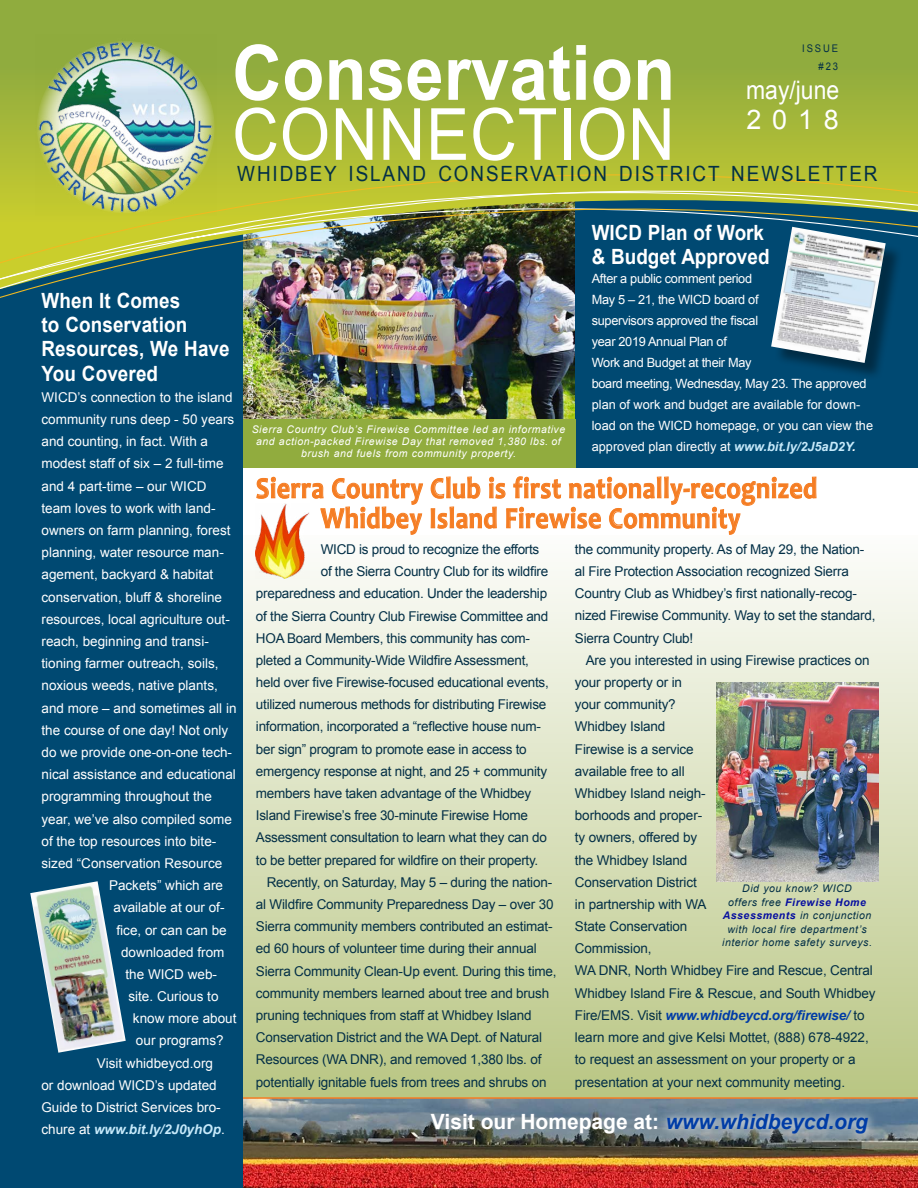
<style>
.page{position:relative;width:918px;height:1188px;background:#fff}
.page>*{position:absolute;margin:0;border:0;box-sizing:border-box;transform-origin:0 0}
.t1{font:700 76.5px "Arial";letter-spacing:.005em;color:#fff;scale:.9 1}
.t2{font:72px "Arial";letter-spacing:.01em;color:#fff;scale:.9 1}
.t3{font:700 30px/30px "Candara";letter-spacing:.025em;color:#f57d23;text-align:center;scale:.85 1}
.t4{font:27px "Arial";color:#fff}
.t5{font:25.5px "Arial";color:#fff;scale:.9 1}
.t6{font:700 21px/24px "Arial";letter-spacing:.005em;color:#fff;scale:.9 1}
.t7{font:21px "Arial";letter-spacing:.1em;color:#032f46;scale:.9 1}
.t8{font:700 21px "Arial";letter-spacing:.005em;color:#fff}
.t9{font:13.5px/22.2px "Arial";letter-spacing:-.015em;color:#032f46}
.t10{font:13.5px "Arial";color:#fff}
.t11{font:italic 700 13.5px "Arial";color:#c7eafb}
.t12{font:12.75px/21px "Arial";letter-spacing:-.025em;color:#fff}
.t13{font:italic 10.5px/12px "Arial";letter-spacing:.05em;color:#fff;text-align:center}
.t14{font:italic 10.5px/13.5px "Arial";letter-spacing:.05em;color:#032f46;text-align:center}
.t15{font:10.5px/18px "Arial";letter-spacing:.2em;color:#032f46;text-align:right;scale:.9 1}
.t16{font:italic 9px "Arial";letter-spacing:-.015em;color:#fff;scale:.9 1}
.s1{font-weight:400;font-style:normal;color:#fff}
.s2{font-weight:700;font-style:italic;color:#c7eafb}
.s3{font-weight:700;font-style:italic}
.s4{font-weight:700;font-style:italic;color:#003ca6}
.s5{font-weight:700;color:#060e9f}
.s6{font-style:italic;color:#003ca6}
</style>
<div class="page">
<img style="left:243px;top:312px;width:333px;height:107px">
<div style="left:0;top:41px;width:243px;height:1147px;background:#004972"></div>
<div style="left:576px;top:156px;width:342px;height:312px;background:#004972"></div>
<svg style="left:0;top:0;width:918px;height:137px;background:#96af3c"></svg>
<img style="left:0;top:137px;width:918px;height:175px">
<img style="left:35px;top:35px;width:181px;height:180px">
<img style="left:243px;top:1099px;width:675px;height:89px">
<div style="left:243px;top:536px;width:675px;height:562px;background:linear-gradient(to bottom,#fcfdfb,#b9c683)"></div>
<div style="left:243px;top:419px;width:333px;height:49px;background:#91ac3e"></div>
<svg style="left:256px;top:477px;width:167px;height:58px"></svg>
<svg style="left:430px;top:476px;width:387px;height:59px"></svg>
<hr style="left:243px;top:1097px;width:675px;height:2px;background:#f57d23">
<img style="left:30px;top:881px;width:96px;height:172px">
<div style="left:774px;top:230px;width:130px;height:151px;background:#000;opacity:.4"></div>
<img style="left:771px;top:227px;width:115px;height:136px">
<img style="left:717px;top:682px;width:162px;height:199px">
<img style="left:256px;top:504px;width:54px;height:74px">
<svg style="left:658px;top:1104px;width:219px;height:38px;background:#8193a1"></svg>
<h1 class="t1" style="left:232px;top:22px;width:494px">Conservation</h1>
<h2 class="t2" style="left:232px;top:87px;width:493px">CONNECTION</h2>
<h3 class="t7" style="left:237px;top:159px;width:713px">WHIDBEY ISLAND CONSERVATION DISTRICT NEWSLETTER</h3>
<p class="t15" style="left:802px;top:39px;width:41px">ISSUE #23</p>
<h3 class="t5" style="left:746px;top:73px;width:105px">may/june</h3>
<h3 class="t4" style="left:746px;top:102px;width:94px">2018</h3>
<h3 class="t6" style="left:42px;top:290px;width:211px">When It Comes<br>to Conservation<br>Resources, We Have<br>You Covered</h3>
<p class="t10" style="left:42px;top:388px;width:193px">WICD’s connection to the island</p>
<p class="t10" style="left:42px;top:410px;width:194px">community runs deep - 50 years</p>
<p class="t10" style="left:42px;top:433px;width:168px">and counting, in fact. With a</p>
<p class="t10" style="left:42px;top:455px;width:184px">modest staff of six – 2 full-time</p>
<p class="t10" style="left:42px;top:477px;width:167px">and 4 part-time – our WICD</p>
<p class="t10" style="left:42px;top:499px;width:176px">team loves to work with land-</p>
<p class="t10" style="left:42px;top:521px;width:191px">owners on farm planning, forest</p>
<p class="t10" style="left:42px;top:544px;width:184px">planning, water resource man-</p>
<p class="t10" style="left:42px;top:566px;width:173px">agement, backyard &amp; habitat</p>
<p class="t10" style="left:42px;top:588px;width:182px">conservation, bluff &amp; shoreline</p>
<p class="t10" style="left:42px;top:610px;width:190px">resources, local agriculture out-</p>
<p class="t10" style="left:42px;top:632px;width:169px">reach, beginning and transi-</p>
<p class="t10" style="left:42px;top:655px;width:179px">tioning farmer outreach, soils,</p>
<p class="t10" style="left:42px;top:677px;width:178px">noxious weeds, native plants,</p>
<p class="t10" style="left:42px;top:699px;width:196px">and more – and sometimes all in</p>
<p class="t10" style="left:42px;top:721px;width:188px">the course of one day! Not only</p>
<p class="t10" style="left:42px;top:743px;width:192px">do we provide one-on-one tech-</p>
<p class="t10" style="left:42px;top:766px;width:196px">nical assistance and educational</p>
<p class="t10" style="left:42px;top:788px;width:172px">programming throughout the</p>
<p class="t10" style="left:42px;top:810px;width:192px">year, we’ve also compiled some</p>
<p class="t10" style="left:42px;top:832px;width:176px">of the top resources into bite-</p>
<p class="t10" style="left:42px;top:854px;width:182px">sized “Conservation Resource</p>
<p class="t10" style="left:109px;top:877px;width:116px">Packets” which are</p>
<p class="t10" style="left:114px;top:899px;width:113px">available at our of-</p>
<p class="t10" style="left:117px;top:921px;width:112px">fice, or can can be</p>
<p class="t10" style="left:121px;top:943px;width:105px">downloaded from</p>
<p class="t10" style="left:125px;top:965px;width:93px">the WICD web-</p>
<p class="t10" style="left:128px;top:988px;width:92px">site. Curious to</p>
<p class="t10" style="left:133px;top:1010px;width:105px">know more about</p>
<p class="t10" style="left:136px;top:1032px;width:89px">our programs?</p>
<p class="t10" style="left:97px;top:1054px;width:118px">Visit whidbeycd.org</p>
<p class="t10" style="left:41px;top:1076px;width:177px">or download WICD’s updated</p>
<p class="t10" style="left:41px;top:1098px;width:181px">Guide to District Services bro-</p>
<p class="t11" style="left:41px;top:1121px;width:185px"><span class="s1">chure at</span> www.bit.ly/2J0yhOp<span class="s1">.</span></p>
<p class="t16" style="left:244px;top:413px;width:62px;rotate:-90deg">© Stacey Alexis</p>
<p class="t13" style="left:252px;top:423px;width:315px">Sierra Country Club’s Firewise Committee led an informative and action-packed Firewise Day that removed 1,380 lbs. of brush and fuels from community property.</p>
<h3 class="t6" style="left:592px;top:221px;width:199px">WICD Plan of Work &amp; Budget Approved</h3>
<p class="t12" style="left:592px;top:268px;width:283px">After a public comment period<br>May 5 – 21, the WICD board of<br>supervisors approved the fiscal<br>year 2019 Annual Plan of<br>Work and Budget at their May<br>board meeting, Wednesday, May 23. The approved plan of work and budget are available for down&shy;load on the WICD homepage, or you can view the approved plan directly at <span class="s2">www.bit.ly/2J5aD2Y</span><span class="s3">.</span></p>
<h3 class="t3" style="left:256px;top:473px;width:662px">Sierra Country Club is first nationally-recognized<br>Whidbey Island Firewise Community</h3>
<p class="t9" style="left:321px;top:538px;width:220px">WICD is proud to recognize the efforts</p>
<p class="t9" style="left:321px;top:560px;width:229px">of the Sierra Country Club for its wildfire</p>
<p class="t9" style="left:256px;top:583px;width:293px">preparedness and education. Under the leadership</p>
<p class="t9" style="left:256px;top:605px;width:294px">of the Sierra Country Club Firewise Committee and</p>
<p class="t9" style="left:256px;top:627px;width:276px">HOA Board Members, this community has com-</p>
<p class="t9" style="left:256px;top:649px;width:274px">pleted a Community-Wide Wildfire Assessment,</p>
<p class="t9" style="left:256px;top:671px;width:294px">held over five Firewise-focused educational events,</p>
<p class="t9" style="left:256px;top:694px;width:292px">utilized numerous methods for distributing Firewise</p>
<p class="t9" style="left:256px;top:716px;width:286px">information, incorporated a “reflective house num-</p>
<p class="t9" style="left:256px;top:738px;width:272px">ber sign” program to promote ease in access to</p>
<p class="t9" style="left:256px;top:760px;width:293px">emergency response at night, and 25 + community</p>
<p class="t9" style="left:256px;top:782px;width:277px">members have taken advantage of the Whidbey</p>
<p class="t9" style="left:256px;top:805px;width:273px">Island Firewise’s free 30-minute Firewise Home</p>
<p class="t9" style="left:256px;top:827px;width:292px">Assessment consultation to learn what they can do</p>
<p class="t9" style="left:256px;top:849px;width:284px">to be better prepared for wildfire on their property.</p>
<p class="t9" style="left:267px;top:871px;width:287px">Recently, on Saturday, May 5 – during the nation-</p>
<p class="t9" style="left:256px;top:893px;width:299px">al Wildfire Community Preparedness Day – over 30</p>
<p class="t9" style="left:256px;top:916px;width:298px">Sierra community members contributed an estimat-</p>
<p class="t9" style="left:256px;top:938px;width:282px">ed 60 hours of volunteer time during their annual</p>
<p class="t9" style="left:256px;top:960px;width:302px">Sierra Community Clean-Up event. During this time,</p>
<p class="t9" style="left:256px;top:982px;width:295px">community members learned about tree and brush</p>
<p class="t9" style="left:256px;top:1004px;width:277px">pruning techniques from staff at Whidbey Island</p>
<p class="t9" style="left:256px;top:1027px;width:288px">Conservation District and the WA Dept. of Natural</p>
<p class="t9" style="left:256px;top:1049px;width:287px">Resources (WA DNR), and removed 1,380 lbs. of</p>
<p class="t9" style="left:256px;top:1071px;width:292px">potentially ignitable fuels from trees and shrubs on</p>
<p class="t9" style="left:575px;top:538px;width:302px">the community property. As of May 29, the Nation&shy;al Fire Protection Association recognized Sierra Country Club as Whidbey’s first nationally-recog&shy;nized Firewise Community. Way to set the standard, Sierra Country Club!</p>
<p class="t9" style="left:575px;top:649px;width:302px;text-indent:11px">Are you interested in using Firewise practices on your property or in<br>your community?<br>Whidbey Island<br>Firewise is a service<br>available free to all<br>Whidbey Island neigh-<br>borhoods and proper-<br>ty owners, offered by<br>the Whidbey Island<br>Conservation District<br>in partnership with WA<br>State Conservation<br>Commission,<br>WA DNR, North Whidbey Fire and Rescue, Central<br>Whidbey Island Fire &amp; Rescue, and South Whidbey<br>Fire/EMS. Visit <span class="s4">www.whidbeycd.org/firewise/</span> to learn more and give Kelsi Mottet, (888) 678-4922, to request an assessment on your property or a presentation at your next community meeting.</p>
<p class="t14" style="left:722px;top:882px;width:151px">Did you know? WICD<br>offers free <span class="s5">Firewise Home<br>Assessments</span> in conjunction with local fire department’s interior home safety surveys.</p>
<h3 class="t8" style="left:431px;top:1107px;width:439px">Visit our Homepage at: <span class="s6">www.whidbeycd.org</span></h3>
</div>
